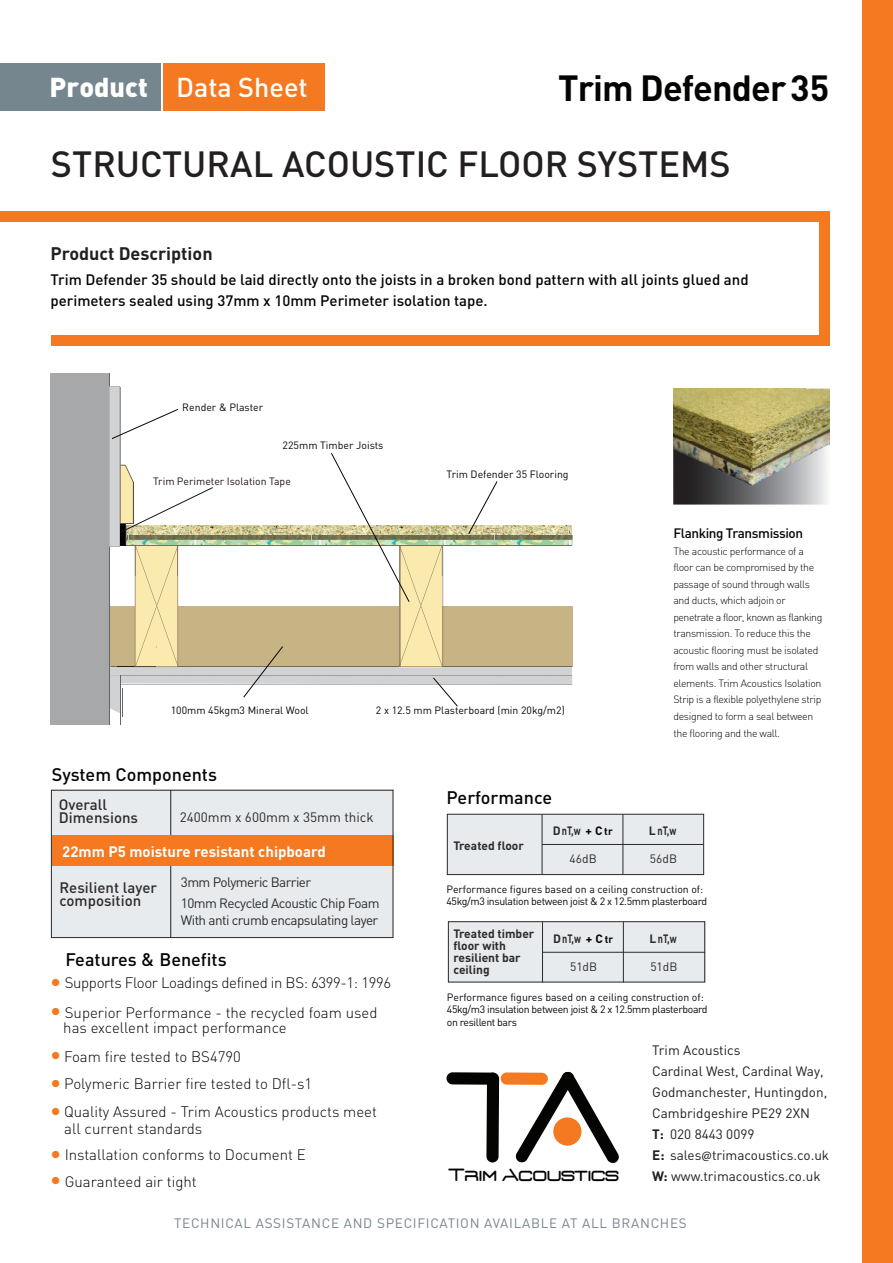
<style>
.page{position:relative;width:893px;height:1263px;background:#fff}
.page>*{position:absolute;margin:0;border:0;box-sizing:border-box;transform-origin:0 0}
.t1{font:500 36px "DIN";color:#231f20}
.t2{font:36px "DIN Bold";letter-spacing:-.025em;color:#040503}
.t3{font:500 27px "DIN";color:#fff}
.t4{font:18.15px "D3 Euronism";color:#040503}
.t5{font:500 18px "DIN";color:#070504}
.t6{font:700 18px "DIN";color:#231f20}
.t7{font:500 18px "DIN";color:#040503}
.t8{font:300 15px/15px "DIN";color:#040503}
.t9{font:500 15px/21px "DIN";color:#040503}
.t10{font:300 15px "DIN";letter-spacing:-.025em;color:#040503}
.t11{font:500 15px/13.5px "DIN";color:#2c2a2a}
.t12{font:700 15px "DIN";color:#fff}
.t13{font:13.5px/21px "DIN";color:#231f20}
.t14{font:13.5px/21.9px "DIN";letter-spacing:-.04em;color:#2c2a2a}
.t15{font:13.5px "DIN";letter-spacing:.05em;color:#76868e}
.t16{font:13.5px "DIN";color:#2c2a2a}
.t17{font:500 13.5px "DIN";letter-spacing:-.03em;color:#040503}
.t18{font:700 12px/12px "DIN";color:#2c2a2a}
.t19{font:12px "DIN";color:#2c2a2a}
.t20{font:12px "DIN Bold";letter-spacing:.07em;color:#2c2a2a}
.t21{font:300 10.5px/16.5px "DIN";letter-spacing:-.03em;color:#040503}
.t22{font:10.5px/12.6px "DIN";letter-spacing:-.035em;color:#070504}
.t23{font:10.5px "DIN";color:#070504}
.t24{font:10.5px/12.6px "DIN";letter-spacing:-.025em;color:#070504}
.t25{font:10.5px "DIN";color:#1d1314}
.s1{font-family:"DIN Black Alternate";font-weight:400}
.s2{color:#070504}
.s3{font-size:10.5px;color:#070504}
.s4{font-family:"DIN Black Alternate";font-weight:400;font-size:22.35px;color:#f47921}
.s5{font-family:"DIN Bold"}
.s6{font-family:"Corisande";font-weight:300}
</style>
<div class="page">
<div style="left:448px;top:921px;width:257px;height:61px;background:#e8ebee"></div>
<div style="left:448px;top:921px;width:257px;height:61px;border:1px solid #2c2a2a"></div>
<img style="left:673px;top:389px;width:156px;height:55px">
<div style="left:0;top:64px;width:160px;height:47px;background:#76868e"></div>
<div style="left:163px;top:64px;width:162px;height:47px;background:#f47921"></div>
<div style="left:0;top:211px;width:829px;height:10px;background:#f47921"></div>
<div style="left:51px;top:335px;width:778px;height:11px;background:#f47921"></div>
<div style="left:819px;top:214px;width:10px;height:132px;background:#f47921"></div>
<div style="left:862px;top:0;width:31px;height:1263px;background:#f47921"></div>
<div style="left:448px;top:815px;width:255px;height:59px;background:#e8ebee"></div>
<div style="left:447px;top:814px;width:257px;height:61px;border:1px solid #2c2a2a"></div>
<hr style="left:542px;top:814px;width:1px;height:61px;background:#2c2a2a">
<hr style="left:623px;top:814px;width:1px;height:61px;background:#2c2a2a">
<hr style="left:542px;top:844px;width:162px;height:1px;background:#2c2a2a">
<hr style="left:542px;top:922px;width:1px;height:60px;background:#2c2a2a">
<hr style="left:623px;top:922px;width:1px;height:60px;background:#2c2a2a">
<hr style="left:542px;top:952px;width:163px;height:1px;background:#2c2a2a">
<div style="left:51px;top:790px;width:342px;height:148px;background:#e8ebee"></div>
<hr style="left:170px;top:790px;width:1px;height:148px;background:#231f20">
<div style="left:52px;top:835px;width:341px;height:31px;background:#f47921"></div>
<div style="left:50px;top:373px;width:59px;height:352px;background:#a7a8aa"></div>
<hr style="left:120px;top:675px;width:1px;height:50px;background:#636466">
<hr style="left:109px;top:373px;width:1px;height:352px;background:#636466">
<img style="left:673px;top:444px;width:156px;height:61px">
<svg style="left:109px;top:386px;width:463px;height:330px"></svg>
<svg style="left:486px;top:1072px;width:13px;height:90px"></svg>
<div style="left:446px;top:1072px;width:52px;height:13px;background:#040503;border-radius:6px"></div>
<div style="left:501px;top:1072px;width:47px;height:13px;background:#f47921;border-radius:6px"></div>
<svg style="left:515px;top:1071px;width:104px;height:92px"></svg>
<div style="left:553px;top:1117px;width:28px;height:28px;background:#f47921;border-radius:50%"></div>
<div style="left:51px;top:790px;width:342px;height:148px;border:1px solid #2c2a2a"></div>
<h2 class="t3" style="left:50px;top:72px;width:260px"><span class="s1">Product</span> Data Sheet</h2>
<h1 class="t2" style="left:558px;top:64px;width:273px">Trim Defender35</h1>
<h1 class="t1" style="left:51px;top:143px;width:681px">STRUCTURAL ACOUSTIC FLOOR SYSTEMS</h1>
<h3 class="t6" style="left:50px;top:243px;width:164px">Product Description</h3>
<h3 class="t9" style="left:50px;top:269px;width:700px">Trim Defender 35 should be laid directly onto the joists in a broken bond pattern with all joints glued and perimeters sealed using 37mm x 10mm Perimeter isolation tape.</h3>
<p class="t23" style="left:182px;top:402px;width:82px">Render &amp; Plaster</p>
<p class="t23" style="left:283px;top:439px;width:102px">225mm Timber Joists</p>
<p class="t25" style="left:153px;top:475px;width:139px">Trim Perimeter Isolation Tape</p>
<p class="t23" style="left:446px;top:468px;width:124px">Trim Defender 35 Flooring</p>
<p class="t23" style="left:171px;top:705px;width:139px">100mm 45kgm3 Mineral Wool</p>
<p class="t23" style="left:376px;top:705px;width:190px">2 x 12.5 mm Plasterboard (min 20kg/m2)</p>
<p class="t17" style="left:673px;top:526px;width:131px">Flanking Transmission</p>
<p class="t21" style="left:673px;top:543px;width:150px">The acoustic performance of a floor can be compromised by the passage of sound through walls and ducts, which adjoin or penetrate a floor, known as flanking transmission. To reduce this the acoustic flooring must be isolated from walls and other structural elements. Trim Acoustics Isolation<br>Strip is a flexible polyethylene strip designed to form a seal between the flooring and the wall.</p>
<h3 class="t5" style="left:52px;top:764px;width:167px">System Components</h3>
<p class="t16" style="left:180px;top:810px;width:196px">2400mm x 600mm x 35mm thick</p>
<h3 class="t12" style="left:62px;top:843px;width:265px">22mm P5 moisture resistant chipboard</h3>
<h3 class="t11" style="left:59px;top:798px;width:81px">Overall<br>Dimensions</h3>
<h3 class="t5" style="left:446px;top:787px;width:107px">Performance</h3>
<p class="t18" style="left:453px;top:839px;width:72px"><sup>+</sup>Treated floor</p>
<p class="t20" style="left:649px;top:823px;width:29px">LnT,w</p>
<p class="t18" style="left:553px;top:825px;width:61px">DnT,w <span class="s2">+ C</span><span class="s3">tr</span></p>
<p class="t19" style="left:570px;top:852px;width:29px">46dB</p>
<p class="t19" style="left:650px;top:852px;width:29px">56dB</p>
<h3 class="t11" style="left:59px;top:881px;width:99px">Resilient layer composition</h3>
<p class="t14" style="left:181px;top:871px;width:200px">3mm Polymeric Barrier<br>10mm Recycled Acoustic Chip Foam</p>
<p class="t14" style="left:181px;top:909px;width:199px">With anti crumb encapsulating layer</p>
<p class="t24" style="left:446px;top:883px;width:262px">Performance figures based on a ceiling construction of:<br>45kg/m3 insulation between joist &amp; 2 x 12.5mm plasterboard</p>
<p class="t18" style="left:453px;top:928px;width:82px">Treated timber floor with resilient bar ceiling</p>
<p class="t20" style="left:649px;top:931px;width:29px">LnT,w</p>
<p class="t22" style="left:447px;top:990px;width:262px">Performance figures based on a ceiling construction of:<br>45kg/m3 insulation between joist &amp; 2 x 12.5mm plasterboard on resillent bars</p>
<p class="t18" style="left:553px;top:933px;width:61px">DnT,w <span class="s2">+ C</span><span class="s3">tr</span></p>
<p class="t19" style="left:570px;top:959px;width:29px">51dB</p>
<p class="t19" style="left:650px;top:959px;width:29px">51dB</p>
<h3 class="t7" style="left:65px;top:949px;width:163px">Features &amp; Benefits</h3>
<h3 class="t10" style="left:51px;top:974px;width:342px"><span class="s4">•</span> Supports Floor Loadings defined in BS: 6399-1: 1996</h3>
<h3 class="t8" style="left:63px;top:1005px;width:316px;text-indent:-13px"><span class="s4">•</span> Superior Performance - the recycled foam used has excellent impact performance</h3>
<h3 class="t8" style="left:51px;top:1049px;width:192px"><span class="s4">•</span> Foam fire tested to BS4790</h3>
<h3 class="t8" style="left:51px;top:1077px;width:263px"><span class="s4">•</span> Polymeric Barrier fire tested to Dfl-s1</h3>
<h3 class="t8" style="left:64px;top:1103px;width:314px;line-height:17px;text-indent:-14px"><span class="s4">•</span> Quality Assured - Trim Acoustics products meet all current standards</h3>
<h3 class="t8" style="left:51px;top:1147px;width:257px"><span class="s4">•</span> Installation conforms to Document E</h3>
<h3 class="t8" style="left:51px;top:1174px;width:148px"><span class="s4">•</span> Guaranteed air tight</h3>
<p class="t15" style="left:174px;top:1215px;width:514px">TECHNICAL ASSISTANCE AND SPECIFICATION AVAILABLE AT ALL BRANCHES</p>
<p class="t13" style="left:652px;top:1039px;width:178px">Trim Acoustics<br>Cardinal West, Cardinal Way,<br>Godmanchester, Huntingdon,<br>Cambridgeshire PE29 2XN<br><span class="s5">T:</span> 020 8443 0099<br><span class="s5">E:</span> sales<span class="s6">@</span>trimacoustics.co.uk<br><span class="s5">W:</span> www.trimacoustics.co.uk</p>
<h3 class="t4" style="left:448px;top:1168px;width:172px">Trim Acoustics</h3>
</div>
